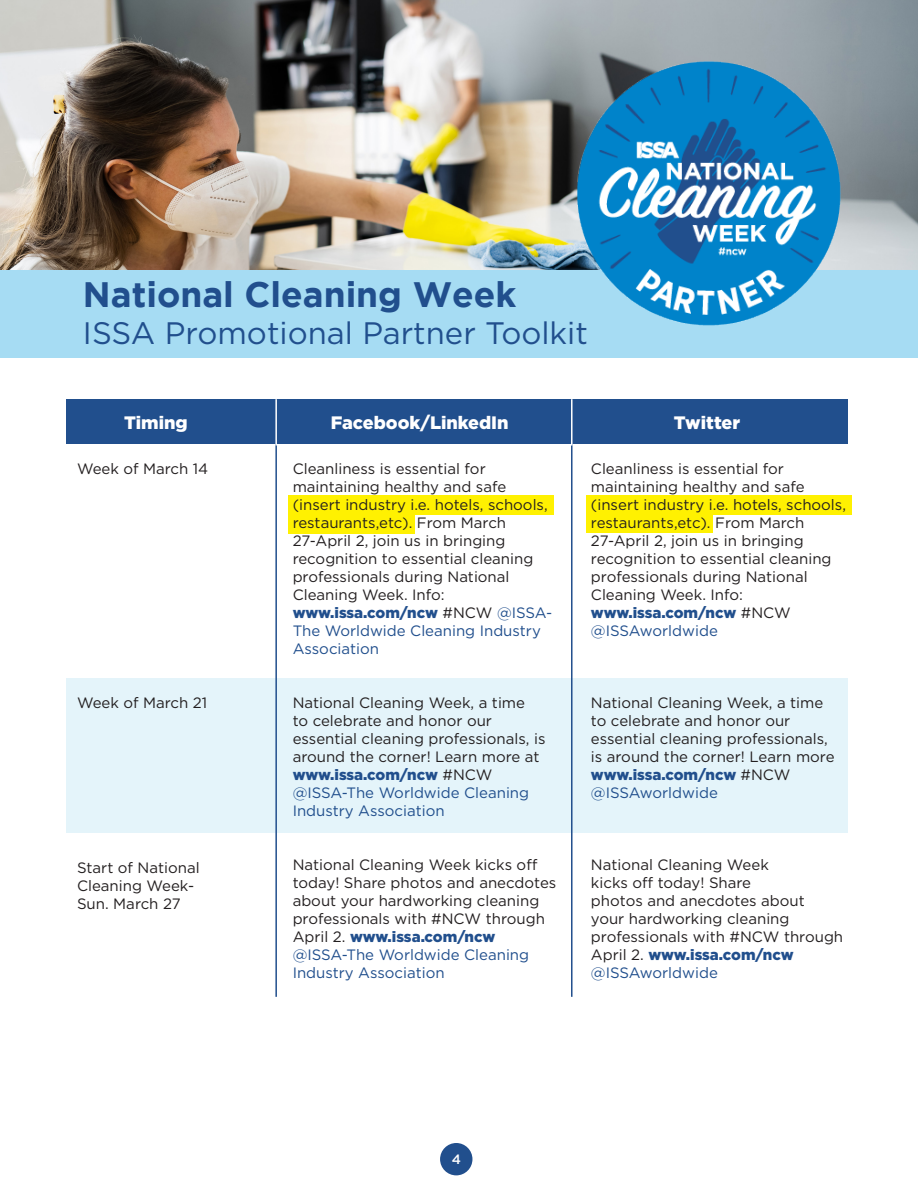
<style>
.page{position:relative;width:918px;height:1188px;background:#fff}
.page>*{position:absolute;margin:0;border:0;box-sizing:border-box;transform-origin:0 0}
.t1{font:700 35.25px "Gotham";color:#214f8d}
.t2{font:31.05px "Gotham";color:#214f8d}
.t3{font:900 18px "Gotham";color:#fff}
.t4{font:15px/18px "Gotham";color:#231f20}
.t5{font:15px/18px "Gotham";color:#214f8d}
.t6{font:900 15px "Gotham";letter-spacing:-.005em;color:#214f8d}
.t7{font:500 13.5px "Gotham";color:#fff}
.s1{font-weight:900}
.s2{color:#231f20}
.s3{font-weight:400;color:#231f20}
.s4{font-weight:900;color:#214f8d}
</style>
<div class="page">
<img style="left:0;top:0;width:918px;height:270px">
<div style="left:0;top:270px;width:918px;height:88px;background:#a6dcf3"></div>
<img style="left:577px;top:54px;width:272px;height:272px">
<div style="left:440px;top:1143px;width:32px;height:32px;background:#214f8d;border-radius:50%"></div>
<div style="left:586px;top:513px;width:127px;height:20px;background:#fff101"></div>
<div style="left:586px;top:495px;width:266px;height:20px;background:#fff101"></div>
<div style="left:288px;top:514px;width:127px;height:19px;background:#fff101"></div>
<div style="left:288px;top:496px;width:266px;height:19px;background:#fff101"></div>
<div style="left:66px;top:679px;width:782px;height:154px;background:#e4f4fa"></div>
<div style="left:66px;top:399px;width:782px;height:45px;background:#214f8d"></div>
<hr style="left:275px;top:405px;width:2px;height:592px;background:#214f8d">
<hr style="left:571px;top:405px;width:2px;height:592px;background:#214f8d">
<hr style="left:275px;top:399px;width:2px;height:46px;background:#fff">
<hr style="left:571px;top:399px;width:2px;height:46px;background:#fff">
<h1 class="t1" style="left:83px;top:274px;width:435px">National Cleaning Week</h1>
<h2 class="t2" style="left:83px;top:314px;width:507px">ISSA Promotional Partner Toolkit</h2>
<p class="t3" style="left:124px;top:410px;width:65px">Timing</p>
<p class="t3" style="left:331px;top:410px;width:179px">Facebook/LinkedIn</p>
<p class="t3" style="left:674px;top:410px;width:68px">Twitter</p>
<p class="t4" style="left:77px;top:459px;width:133px">Week of March 14</p>
<p class="t4" style="left:293px;top:459px;width:257px">Cleanliness is essential for maintaining healthy and safe (insert industry i.e. hotels, schools, restaurants,etc). From March<br>27-April 2, join us in bringing recognition to essential cleaning professionals during National<br>Cleaning Week. Info:</p>
<p class="t5" style="left:293px;top:603px;width:261px"><span class="s1">www.issa.com/ncw</span> <span class="s2">#NCW</span> @ISSA-<br>The Worldwide Cleaning Industry<br>Association</p>
<p class="t4" style="left:591px;top:459px;width:257px">Cleanliness is essential for maintaining healthy and safe (insert industry i.e. hotels, schools, restaurants,etc). From March<br>27-April 2, join us in bringing recognition to essential cleaning professionals during National<br>Cleaning Week. Info:</p>
<p class="t6" style="left:591px;top:602px;width:201px">www.issa.com/ncw <span class="s3">#NCW</span></p>
<p class="t5" style="left:591px;top:621px;width:128px">@ISSAworldwide</p>
<p class="t4" style="left:77px;top:693px;width:132px">Week of March 21</p>
<p class="t4" style="left:77px;top:858px;width:124px">Start of National<br>Cleaning Week-</p>
<p class="t4" style="left:77px;top:894px;width:105px">Sun. March 27</p>
<p class="t4" style="left:293px;top:693px;width:234px">National Cleaning Week, a time</p>
<p class="t4" style="left:293px;top:711px;width:254px">to celebrate and honor our essential cleaning professionals, is around the corner! Learn more at</p>
<p class="t6" style="left:293px;top:764px;width:201px">www.issa.com/ncw <span class="s3">#NCW</span></p>
<p class="t5" style="left:293px;top:783px;width:238px">@ISSA-The Worldwide Cleaning<br>Industry Association</p>
<p class="t4" style="left:293px;top:855px;width:265px">National Cleaning Week kicks off today! Share photos and anecdotes about your hardworking cleaning professionals with #NCW through<br>April 2. <span class="s4">www.issa.com/ncw</span></p>
<p class="t5" style="left:293px;top:945px;width:238px">@ISSA-The Worldwide Cleaning<br>Industry Association</p>
<p class="t4" style="left:591px;top:693px;width:234px">National Cleaning Week, a time</p>
<p class="t4" style="left:591px;top:711px;width:238px">to celebrate and honor our essential cleaning professionals,</p>
<p class="t4" style="left:591px;top:747px;width:245px">is around the corner! Learn more</p>
<p class="t6" style="left:591px;top:764px;width:201px">www.issa.com/ncw <span class="s3">#NCW</span></p>
<p class="t5" style="left:591px;top:783px;width:128px">@ISSAworldwide</p>
<p class="t4" style="left:591px;top:855px;width:254px">National Cleaning Week<br>kicks off today! Share<br>photos and anecdotes about<br>your hardworking cleaning professionals with #NCW through<br>April 2. <span class="s4">www.issa.com/ncw</span></p>
<p class="t5" style="left:591px;top:963px;width:128px">@ISSAworldwide</p>
<p class="t7" style="left:452px;top:1150px;width:11px">4</p>
</div>
